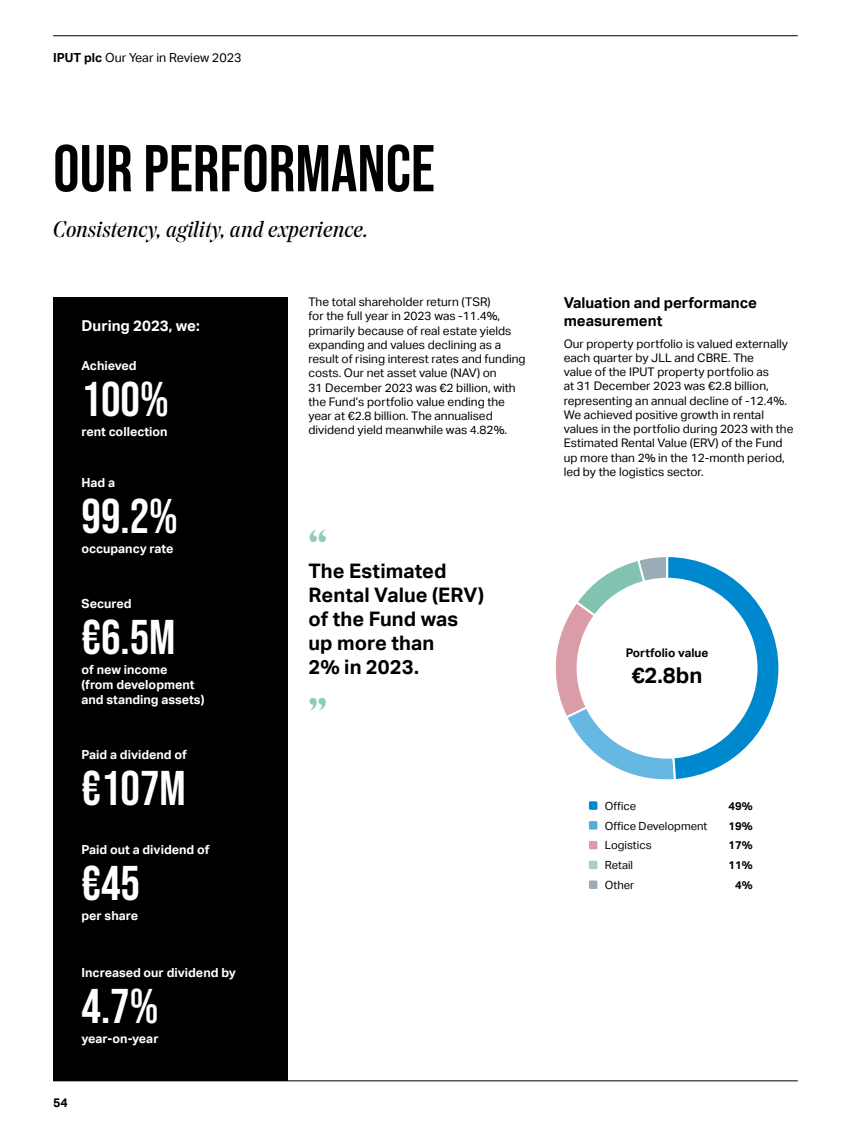
<style>
.page{position:relative;width:851px;height:1134px;background:#fff}
.page>*{position:absolute;margin:0;border:0;box-sizing:border-box;transform-origin:0 0}
.K___Fin_Page_Head_1{font:66px "Bebas Neue";color:#000}
.t1{font:48.75px "Bebas Neue";color:#fff}
.K___Body_2019{font:900 45px "Noe Display";color:#90cabf}
.K___Body_2019-2{font:italic 22.5px "Noe Display";color:#000}
.K___Body_2019-3{font:700 21.88px "Aktiv Grotesk";color:#000}
.t2{font:700 20px/24px "Aktiv Grotesk";letter-spacing:.005em;color:#000}
.K___Body_Heading_Lar{font:700 15px/18px "Aktiv Grotesk";color:#000}
.K___Body_Heading_Lar-2{font:700 15px "Aktiv Grotesk";color:#fff}
.t3{font:700 12.5px/15px "Aktiv Grotesk";color:#fff}
.t4{font:12.5px "Aktiv Grotesk";color:#000}
.t5{font:700 12.5px "Aktiv Grotesk";color:#000}
.K___Body_2019-4{font:11.88px/14.2px "Aktiv Grotesk";color:#000}
.K___Body_2019-5{font:700 11.88px "Aktiv Grotesk";color:#000}
.t6{font:11.25px "Aktiv Grotesk";color:#000}
.t7{font:700 11.25px "Aktiv Grotesk";color:#000}
.s1{font-weight:700}
</style>
<div class="page">
<div style="left:53px;top:298px;width:234px;height:783px;background:#000"></div>
<svg style="left:555px;top:557px;width:224px;height:223px"></svg>
<div style="left:577px;top:579px;width:179px;height:178px;background:#fff;border-radius:50%"></div>
<div style="left:589px;top:801px;width:8px;height:9px;background:#0088ce"></div>
<div style="left:589px;top:821px;width:8px;height:9px;background:#5cabdf"></div>
<div style="left:589px;top:841px;width:8px;height:8px;background:#da9ca6"></div>
<div style="left:589px;top:861px;width:8px;height:8px;background:#a5d2c4"></div>
<div style="left:589px;top:880px;width:8px;height:9px;background:#9cadb7"></div>
<hr style="left:53px;top:35px;width:744px;height:1px;background:#000">
<hr style="left:53px;top:1080px;width:744px;height:1px;background:#000">
<p class="t4" style="left:53px;top:50px;width:190px"><span class="s1">IPUT plc</span> Our Year in Review 2023</p>
<p class="K___Fin_Page_Head_1" style="left:53px;top:131px;width:383px">OUR PERFORMANCE</p>
<p class="K___Body_2019-2" style="left:53px;top:215px;width:316px">Consistency, agility, and experience.</p>
<p class="K___Body_Heading_Lar-2" style="left:81px;top:317px;width:120px">During 2023, we:</p>
<p class="t3" style="left:81px;top:358px;width:57px">Achieved</p>
<p class="t1" style="left:81px;top:372px;width:89px">100%</p>
<p class="t3" style="left:81px;top:424px;width:88px">rent collection</p>
<p class="t3" style="left:81px;top:475px;width:35px">Had a</p>
<p class="t1" style="left:81px;top:489px;width:98px">99.2%</p>
<p class="t3" style="left:81px;top:541px;width:93px">occupancy rate</p>
<p class="t3" style="left:81px;top:596px;width:52px">Secured</p>
<p class="t1" style="left:81px;top:610px;width:95px">€6.5M</p>
<p class="t3" style="left:81px;top:662px;width:124px">of new income<br>(from development and standing assets)</p>
<p class="t3" style="left:81px;top:747px;width:107px">Paid a dividend of</p>
<p class="t1" style="left:81px;top:761px;width:106px">€107M</p>
<p class="t3" style="left:81px;top:842px;width:129px">Paid out a dividend of</p>
<p class="t1" style="left:81px;top:856px;width:60px">€45</p>
<p class="t3" style="left:81px;top:908px;width:58px">per share</p>
<p class="t3" style="left:81px;top:965px;width:156px">Increased our dividend by</p>
<p class="t1" style="left:81px;top:979px;width:78px">4.7%</p>
<p class="t3" style="left:81px;top:1031px;width:78px">year-on-year</p>
<p class="t5" style="left:53px;top:1096px;width:16px">54</p>
<p class="K___Body_2019-4" style="left:308px;top:295px;width:218px">The total shareholder return (TSR)<br>for the full year in 2023 was -11.4%, primarily because of real estate yields expanding and values declining as a result of rising interest rates and funding costs. Our net asset value (NAV) on<br>31 December 2023 was €2 billion, with the Fund’s portfolio value ending the year at €2.8 billion. The annualised dividend yield meanwhile was 4.82%.</p>
<p class="K___Body_Heading_Lar" style="left:563px;top:294px;width:195px">Valuation and performance measurement</p>
<p class="K___Body_2019-4" style="left:563px;top:336px;width:231px">Our property portfolio is valued externally each quarter by JLL and CBRE. The<br>value of the IPUT property portfolio as<br>at 31 December 2023 was €2.8 billion, representing an annual decline of -12.4%.<br>We achieved positive growth in rental values in the portfolio during 2023 with the Estimated Rental Value (ERV) of the Fund up more than 2% in the 12-month period, led by the logistics sector.</p>
<p class="K___Body_2019" style="left:308px;top:517px;width:20px">“</p>
<p class="t2" style="left:308px;top:559px;width:177px">The Estimated<br>Rental Value (ERV) of the Fund was up more than<br>2% in 2023.</p>
<p class="K___Body_2019" style="left:308px;top:684px;width:20px">”</p>
<p class="K___Body_2019-5" style="left:625px;top:646px;width:84px">Portfolio value</p>
<p class="K___Body_2019-3" style="left:631px;top:663px;width:72px">€2.8bn</p>
<p class="t6" style="left:604px;top:799px;width:33px">Office</p>
<p class="t7" style="left:728px;top:799px;width:26px">49%</p>
<p class="t6" style="left:604px;top:819px;width:104px">Office Development</p>
<p class="t7" style="left:728px;top:819px;width:26px">19%</p>
<p class="t6" style="left:604px;top:839px;width:48px">Logistics</p>
<p class="t7" style="left:728px;top:839px;width:26px">17%</p>
<p class="t6" style="left:604px;top:859px;width:30px">Retail</p>
<p class="t7" style="left:728px;top:859px;width:26px">11%</p>
<p class="t6" style="left:604px;top:878px;width:31px">Other</p>
<p class="t7" style="left:735px;top:878px;width:19px">4%</p>
</div>
